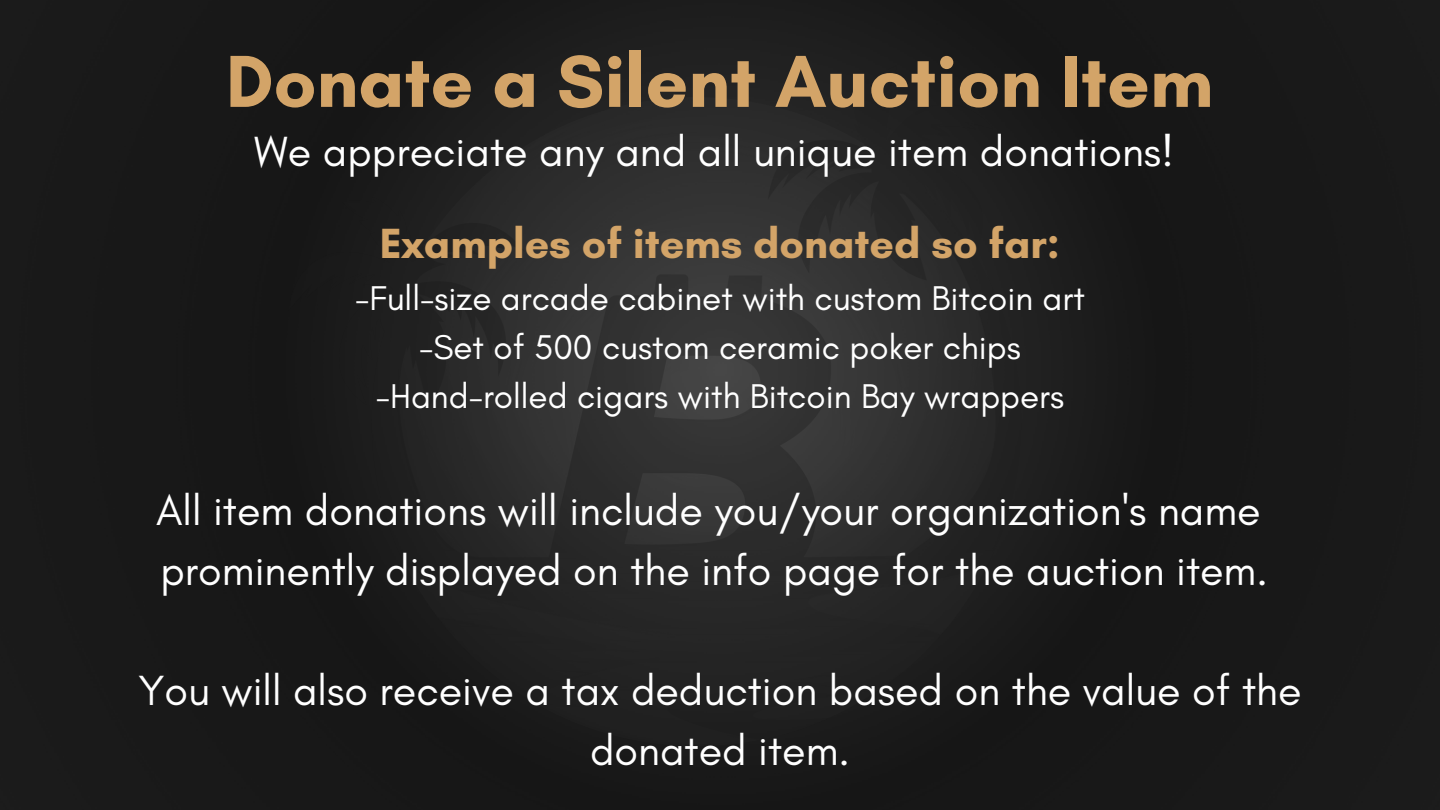
<style>
.page{position:relative;width:1440px;height:810px;background:#181818}
.page>*{position:absolute;margin:0;border:0;box-sizing:border-box;transform-origin:0 0}
.t1{font:700 75px "Glacial Indifference";color:#d3a468}
.t2{font:43px/60px "Glacial Indifference";color:#fff}
.t3{font:700 43px "Glacial Indifference";color:#d3a468}
.t4{font:35px "Glacial Indifference";color:#fff}
</style>
<div class="page">
<img style="left:278px;top:29px;width:753px;height:752px">
<p class="t1" style="left:226px;top:36px;width:989px">Donate a Silent Auction Item</p>
<p class="t2" style="left:254px;top:121px;width:921px">We appreciate any and all unique item donations!</p>
<p class="t3" style="left:380px;top:217px;width:682px">Examples of items donated so far:</p>
<p class="t4" style="left:355px;top:277px;width:731px">-Full-size arcade cabinet with custom Bitcoin art</p>
<p class="t4" style="left:419px;top:326px;width:603px">-Set of 500 custom ceramic poker chips</p>
<p class="t4" style="left:376px;top:374px;width:690px">-Hand-rolled cigars with Bitcoin Bay wrappers</p>
<p class="t2" style="left:156px;top:479px;width:1113px">All item donations will include you/your organization's name prominently displayed on the info page for the auction item.</p>
<p class="t2" style="left:138px;top:659px;width:1165px;text-align:center">You will also receive a tax deduction based on the value of the donated item.</p>
</div>
